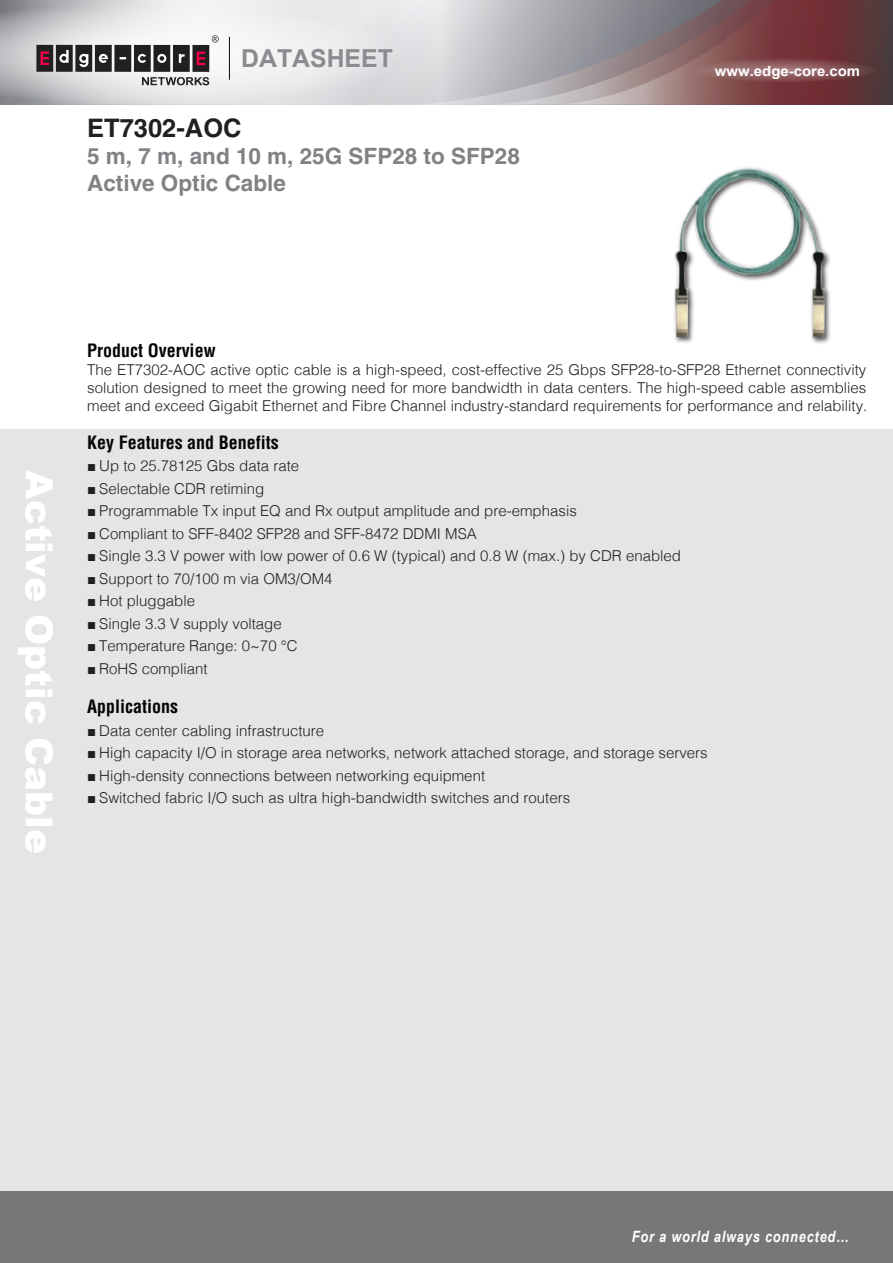
<style>
.page{position:relative;width:893px;height:1263px;background:#fff}
.page>*{position:absolute;margin:0;border:0;box-sizing:border-box;transform-origin:0 0}
.t1{font:900 37.5px "Arial";color:#fff}
.t2{font:700 25.5px "Helvetica";color:#231f20}
.t3{font:700 24.75px "Arial";color:#8a8c8f}
.t4{font:700 22.5px/27px "Helvetica";color:#808285}
.t5{font:700 condensed 18px "Helvetica";color:#050504}
.t6{font:italic 700 15.6px "Arial Narrow";letter-spacing:.05em;color:#fff}
.t7{font:300 15px/18px "Helvetica";color:#231f20;text-align:justify}
.t8{font:700 14.1px "Arial";color:#fff;scale:1.06 1}
.s1{font-family:"Arial";font-weight:400}
</style>
<div class="page">
<div style="left:0;top:429px;width:893px;height:766px;background:#e4e5e7"></div>
<img style="left:674px;top:167px;width:156px;height:177px">
<img style="left:675px;top:169px;width:150px;height:169px">
<div style="left:0;top:1191px;width:893px;height:72px;background:#787777"></div>
<svg style="left:409px;top:0;width:81px;height:105px;background:#d7d7da"></svg>
<svg style="left:490px;top:0;width:403px;height:105px;background:#8b7175"></svg>
<svg style="left:695px;top:58px;width:182px;height:24px;background:#8a595b"></svg>
<svg style="left:0;top:0;width:403px;height:105px"></svg>
<h3 class="t3" style="left:241px;top:42px;width:153px">DATASHEET</h3>
<h2 class="t2" style="left:87px;top:112px;width:156px">ET7302-AOC</h2>
<h3 class="t4" style="left:87px;top:142px;width:434px">5 m, 7 m, and 10 m, 25G SFP28 to SFP28<br>Active Optic Cable</h3>
<p class="t8" style="left:715px;top:61px;width:139px">www.edge-core.com</p>
<h1 class="t1" style="left:66px;top:470px;width:385px;rotate:90deg">Active Optic Cable</h1>
<p class="t5" style="left:87px;top:339px;width:130px">Product Overview</p>
<p class="t7" style="left:87px;top:360px;width:782px">The ET7302-AOC active optic cable is a high-speed, cost-effective 25 Gbps SFP28-to-SFP28 Ethernet connectivity solution designed to meet the growing need for more bandwidth in data centers. The high-speed cable assemblies meet and exceed Gigabit Ethernet and Fibre Channel industry-standard requirements for performance and relability.</p>
<p class="t5" style="left:87px;top:431px;width:193px">Key Features and Benefits</p>
<p class="t7" style="left:87px;top:456px;width:214px"><span class="s1">■</span> Up to 25.78125 Gbs data rate</p>
<p class="t7" style="left:87px;top:479px;width:179px"><span class="s1">■</span> Selectable CDR retiming</p>
<p class="t7" style="left:87px;top:501px;width:491px"><span class="s1">■</span> Programmable Tx input EQ and Rx output amplitude and pre-emphasis</p>
<p class="t7" style="left:87px;top:524px;width:391px"><span class="s1">■</span> Compliant to SFF-8402 SFP28 and SFF-8472 DDMI MSA</p>
<p class="t7" style="left:87px;top:546px;width:595px"><span class="s1">■</span> Single 3.3 V power with low power of 0.6 W (typical) and 0.8 W (max.) by CDR enabled</p>
<p class="t7" style="left:87px;top:569px;width:247px"><span class="s1">■</span> Support to 70/100 m via OM3/OM4</p>
<p class="t7" style="left:87px;top:591px;width:109px"><span class="s1">■</span> Hot pluggable</p>
<p class="t7" style="left:87px;top:614px;width:196px"><span class="s1">■</span> Single 3.3 V supply voltage</p>
<p class="t7" style="left:87px;top:636px;width:212px"><span class="s1">■</span> Temperature Range: 0~70 °C</p>
<p class="t7" style="left:87px;top:659px;width:122px"><span class="s1">■</span> RoHS compliant</p>
<p class="t5" style="left:87px;top:696px;width:93px">Applications</p>
<p class="t7" style="left:87px;top:721px;width:239px"><span class="s1">■</span> Data center cabling infrastructure</p>
<p class="t7" style="left:87px;top:743px;width:622px"><span class="s1">■</span> High capacity I/O in storage area networks, network attached storage, and storage servers</p>
<p class="t7" style="left:87px;top:766px;width:399px"><span class="s1">■</span> High-density connections between networking equipment</p>
<p class="t7" style="left:87px;top:788px;width:484px"><span class="s1">■</span> Switched fabric I/O such as ultra high-bandwidth switches and routers</p>
<p class="t6" style="left:632px;top:1224px;width:219px">For a world always connected…</p>
</div>
